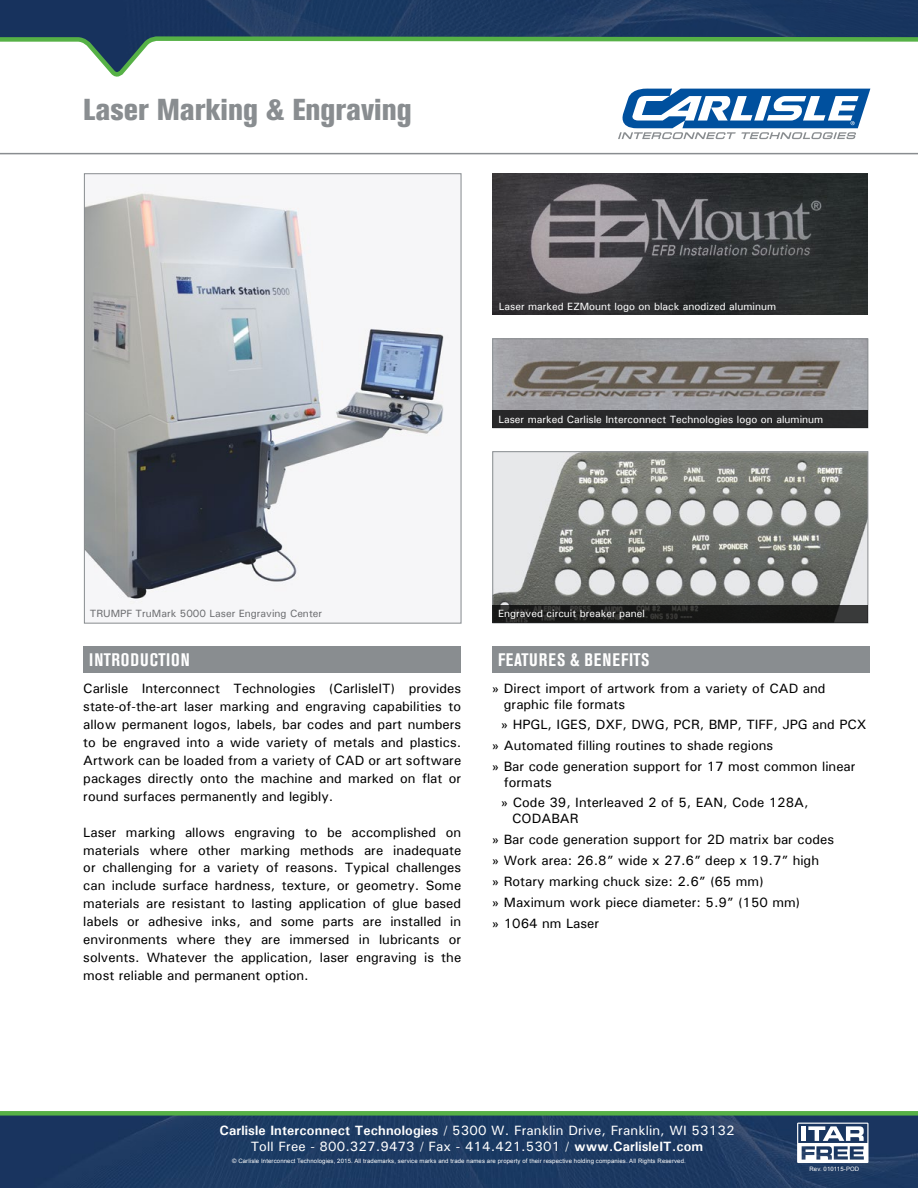
<style>
.page{position:relative;width:918px;height:1188px;background:#fff}
.page>*{position:absolute;margin:0;border:0;box-sizing:border-box;transform-origin:0 0}
.t1{font:800 condensed 30px "Akzidenz Grotesk BE";color:#898d90}
.t2{font:700 condensed 18px "Akzidenz Grotesk BE";letter-spacing:.055em;color:#fff}
.t3{font:500 13.5px/18px "Univers";color:#000}
.t4{font:500 13.5px/16.2px "Univers";letter-spacing:.01em;color:#fff;text-align:center}
.t5{font:500 10.5px "Univers";color:#fff}
.t6{font:500 10.5px "Univers";color:#6d6e71}
.t7{font:6px "Arial";letter-spacing:.02em;color:#fff}
.s1{font-weight:700}
</style>
<div class="page">
<div style="left:0;top:1116px;width:918px;height:72px;background:#1c3962"></div>
<div style="left:0;top:1111px;width:918px;height:5px;background:#56b146"></div>
<div style="left:492px;top:646px;width:378px;height:27px;background:#898d90"></div>
<div style="left:83px;top:646px;width:378px;height:27px;background:#898d90"></div>
<img style="left:0;top:0;width:918px;height:35px">
<hr style="left:0;top:153px;width:918px;height:1px;background:#898d90">
<svg style="left:0;top:35px;width:918px;height:42px"></svg>
<svg style="left:618px;top:88px;width:252px;height:51px"></svg>
<svg style="left:797px;top:1123px;width:71px;height:40px"></svg>
<img style="left:495px;top:341px;width:371px;height:70px">
<div style="left:493px;top:339px;width:375px;height:89px;border:1px solid #898d90"></div>
<img style="left:495px;top:453px;width:371px;height:152px">
<div style="left:493px;top:451px;width:375px;height:172px;border:1px solid #898d90"></div>
<img style="left:493px;top:174px;width:374px;height:141px">
<img style="left:86px;top:184px;width:363px;height:420px">
<svg style="left:492px;top:605px;width:376px;height:17px;background:#1e1f1d"></svg>
<div style="left:493px;top:411px;width:375px;height:17px;background:#28292a"></div>
<h1 class="t1" style="left:83px;top:93px;width:330px">Laser Marking &amp; Engraving</h1>
<p class="t6" style="left:90px;top:607px;width:234px">TRUMPF TruMark 5000 Laser Engraving Center</p>
<p class="t5" style="left:499px;top:300px;width:279px">Laser marked EZMount logo on black anodized aluminum</p>
<p class="t5" style="left:498px;top:413px;width:326px">Laser marked Carlisle Interconnect Technologies logo on aluminum</p>
<p class="t5" style="left:498px;top:607px;width:148px">Engraved circuit breaker panel</p>
<h2 class="t2" style="left:89px;top:650px;width:102px">INTRODUCTION</h2>
<h2 class="t2" style="left:498px;top:650px;width:153px">FEATURES &amp; BENEFITS</h2>
<p class="t3" style="left:83px;top:679px;width:379px;text-align:justify">Carlisle Interconnect Technologies (CarlisleIT) provides state-of-the-art laser marking and engraving capabilities to allow permanent logos, labels, bar codes and part numbers to be engraved into a wide variety of metals and plastics.<br>Artwork can be loaded from a variety of CAD or art software packages directly onto the machine and marked on flat or round surfaces permanently and legibly.</p>
<p class="t3" style="left:83px;top:823px;width:379px;text-align:justify">Laser marking allows engraving to be accomplished on materials where other marking methods are inadequate or challenging for a variety of reasons. Typical challenges can include surface hardness, texture, or geometry. Some materials are resistant to lasting application of glue based labels or adhesive inks, and some parts are installed in environments where they are immersed in lubricants or solvents. Whatever the application, laser engraving is the most reliable and permanent option.</p>
<p class="t3" style="left:504px;top:680px;width:323px;line-height:16.2px;text-indent:-12px">» Direct import of artwork from a variety of CAD and graphic file formats</p>
<p class="t3" style="left:492px;top:713px;width:376px;line-height:21px;text-indent:9px">» HPGL, IGES, DXF, DWG, PCR, BMP, TIFF, JPG and PCX » Automated filling routines to shade regions<br>» Bar code generation support for 17 most common linear</p>
<p class="t3" style="left:501px;top:772px;width:309px;line-height:19.5px">formats<br>» Code 39, Interleaved 2 of 5, EAN, Code 128A,</p>
<p class="t3" style="left:492px;top:807px;width:344px;line-height:21px;text-indent:20px">CODABAR<br>» Bar code generation support for 2D matrix bar codes » Work area: 26.8” wide x 27.6” deep x 19.7” high<br>» Rotary marking chuck size: 2.6” (65 mm)<br>» Maximum work piece diameter: 5.9” (150 mm)<br>» 1064 nm Laser</p>
<p class="t4" style="left:220px;top:1122px;width:516px"><span class="s1">Carlisle Interconnect Technologies</span> / 5300 W. Franklin Drive, Franklin, WI 53132<br>Toll Free - 800.327.9473 / Fax - 414.421.5301 / <span class="s1">www.CarlisleIT.com</span></p>
<p class="t7" style="left:232px;top:1157px;width:455px">© Carlisle Interconnect Technologies, 2015. All trademarks, service marks and trade names are property of their respective holding companies. All Rights Reserved.</p>
<p class="t7" style="left:809px;top:1165px;width:51px">Rev. 010115-POD</p>
</div>
